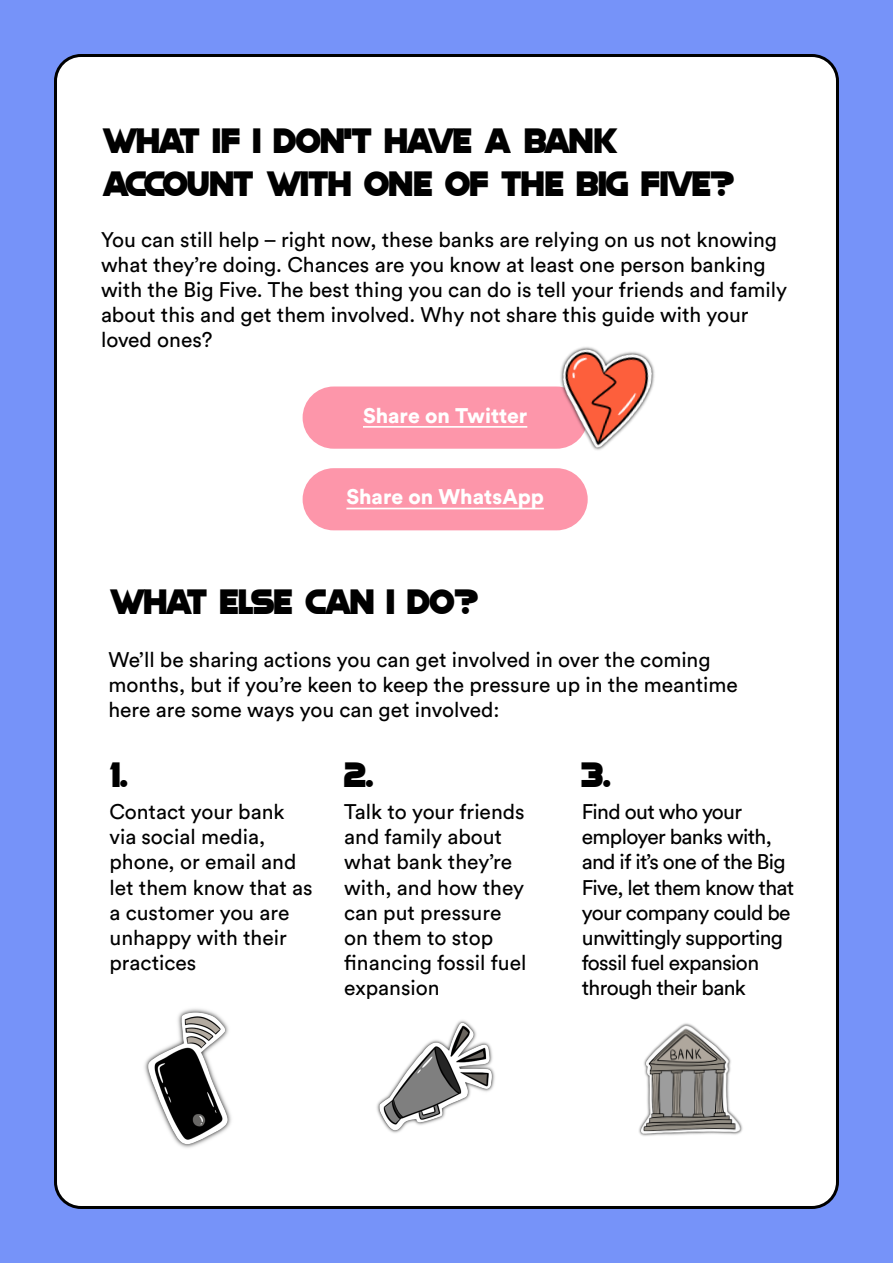
<style>
.page{position:relative;width:893px;height:1263px;background:#7693f9}
.page>*{position:absolute;margin:0;border:0;box-sizing:border-box;transform-origin:0 0}
.t1{font:36px/43.2px "Quicksilver";letter-spacing:-.06em;color:#000}
.t2{font:21px/25.2px "Circular Std";color:#000}
.t3{font:21px/25.2px "Circular Std";letter-spacing:-.03em;color:#000}
.t4{font:900 21px "Circular Std";color:#fff}
</style>
<div class="page">
<div style="left:55px;top:56px;width:782px;height:1151px;background:#fff;border-radius:26px"></div>
<div style="left:303px;top:386px;width:285px;height:63px;background:#fd96aa;border-radius:31px"></div>
<div style="left:303px;top:468px;width:285px;height:62px;background:#fd96aa;border-radius:31px"></div>
<hr style="left:363px;top:426px;width:164px;height:2px;background:#fff">
<hr style="left:346px;top:508px;width:198px;height:1px;background:#fff">
<img style="left:639px;top:1023px;width:104px;height:113px">
<img style="left:144px;top:1008px;width:88px;height:140px">
<img style="left:376px;top:1020px;width:119px;height:113px">
<img style="left:536px;top:347px;width:119px;height:103px">
<h1 class="t1" style="left:102px;top:117px;width:634px">WHAT IF I DON’T HAVE A BANK<br>ACCOUNT WITH ONE OF THE BIG FIVE?</h1>
<p class="t2" style="left:101px;top:226px;width:688px">You can still help – right now, these banks are relying on us not knowing what they’re doing. Chances are you know at least one person banking with the Big Five. The best thing you can do is tell your friends and family about this and get them involved. Why not share this guide with your loved ones?</p>
<p class="t4" style="left:363px;top:401px;width:166px">Share on Twitter</p>
<p class="t4" style="left:346px;top:483px;width:199px">Share on WhatsApp</p>
<h1 class="t1" style="left:109px;top:578px;width:371px">WHAT ELSE CAN I DO?</h1>
<p class="t2" style="left:108px;top:647px;width:631px">We’ll be sharing actions you can get involved in over the coming months, but if you’re keen to keep the pressure up in the meantime here are some ways you can get involved:</p>
<h1 class="t1" style="left:109px;top:751px;width:21px">1.</h1>
<h1 class="t1" style="left:343px;top:751px;width:32px">2.</h1>
<h1 class="t1" style="left:581px;top:751px;width:32px">3.</h1>
<p class="t2" style="left:109px;top:799px;width:205px">Contact your bank via social media, phone, or email and let them know that as a customer you are unhappy with their practices</p>
<p class="t2" style="left:344px;top:799px;width:184px">Talk to your friends and family about what bank they’re with, and how they can put pressure on them to stop financing fossil fuel expansion</p>
<p class="t3" style="left:582px;top:799px;width:214px">Find out who your employer banks with, and if it’s one of the Big<br>Five, let them know that your company could be unwittingly supporting fossil fuel expansion through their bank</p>
</div>
